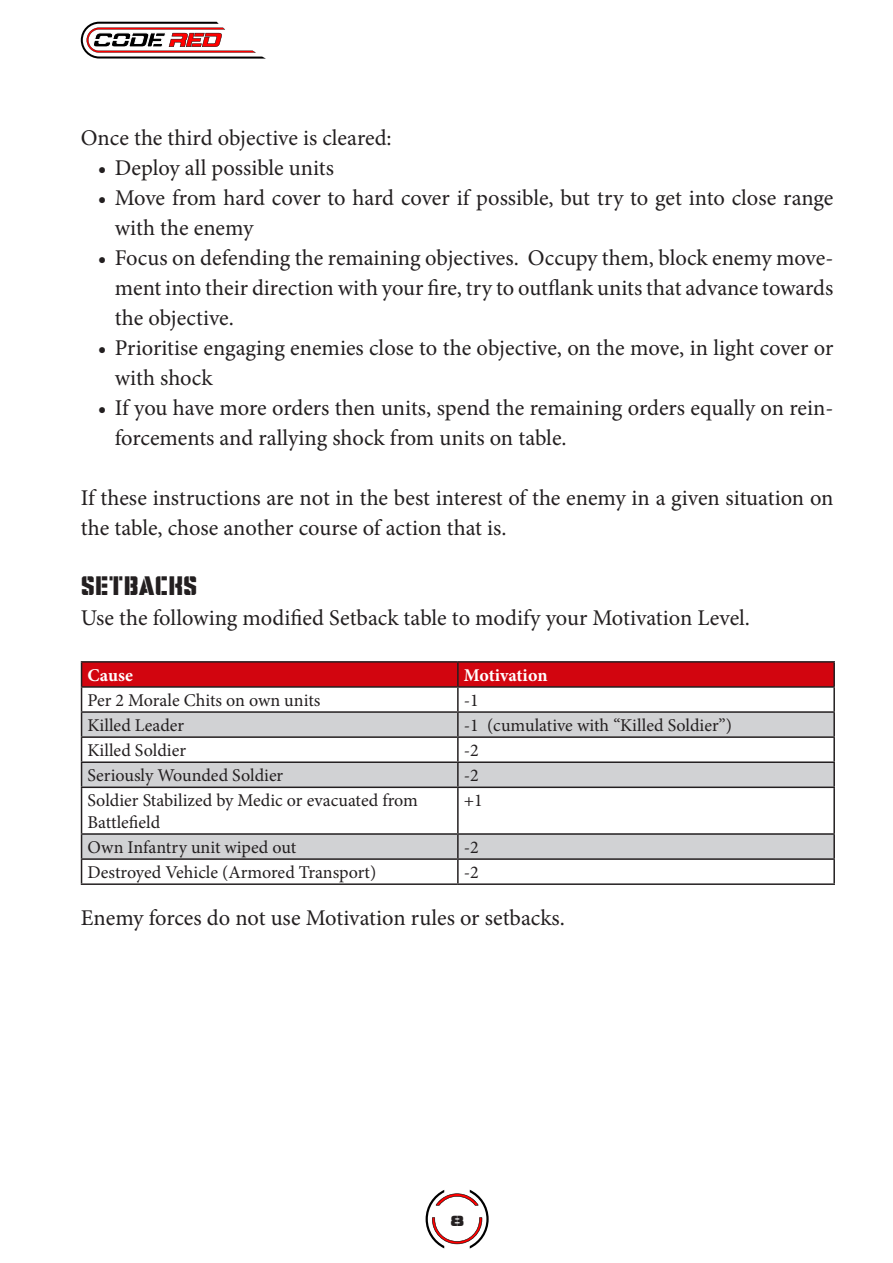
<style>
.page{position:relative;width:893px;height:1263px;background:#fff}
.page>*{position:absolute;margin:0;border:0;box-sizing:border-box;transform-origin:0 0}
.U_Ü2{font:30px "Covert Ops";color:#231f20}
.A_A1{font:22.5px/30px "Minion Pro";color:#231f20}
.Tabellen_Inhalt{font:18px/21.6px "Minion Pro";color:#231f20}
.Tabellenkopf{font:700 18px "Minion Pro";letter-spacing:-.005em;color:#fff}
.t1{font:15px "Steiner";color:#231f20}
</style>
<div class="page">
<svg style="left:426px;top:1190px;width:63px;height:58px"></svg>
<svg style="left:81px;top:22px;width:185px;height:37px"></svg>
<svg style="left:82px;top:788px;width:751px;height:70px"></svg>
<hr style="left:81px;top:661px;width:377px;height:2px;background:#231f20">
<hr style="left:458px;top:661px;width:377px;height:2px;background:#231f20">
<hr style="left:833px;top:663px;width:2px;height:23px;background:#231f20">
<hr style="left:458px;top:686px;width:377px;height:2px;background:#231f20">
<hr style="left:833px;top:688px;width:2px;height:23px;background:#231f20">
<hr style="left:458px;top:711px;width:377px;height:2px;background:#231f20">
<hr style="left:833px;top:713px;width:2px;height:23px;background:#231f20">
<hr style="left:458px;top:736px;width:377px;height:2px;background:#231f20">
<hr style="left:833px;top:738px;width:2px;height:23px;background:#231f20">
<svg style="left:81px;top:662px;width:753px;height:124px"></svg>
<hr style="left:458px;top:761px;width:377px;height:2px;background:#231f20">
<hr style="left:457px;top:763px;width:2px;height:23px;background:#231f20">
<hr style="left:833px;top:763px;width:2px;height:23px;background:#231f20">
<hr style="left:81px;top:786px;width:377px;height:2px;background:#231f20">
<hr style="left:81px;top:788px;width:1px;height:45px;background:#231f20">
<hr style="left:458px;top:786px;width:377px;height:2px;background:#231f20">
<hr style="left:457px;top:788px;width:2px;height:45px;background:#231f20">
<hr style="left:833px;top:788px;width:2px;height:45px;background:#231f20">
<hr style="left:81px;top:833px;width:377px;height:2px;background:#231f20">
<hr style="left:458px;top:833px;width:377px;height:2px;background:#231f20">
<hr style="left:457px;top:835px;width:2px;height:23px;background:#231f20">
<hr style="left:833px;top:835px;width:2px;height:23px;background:#231f20">
<hr style="left:81px;top:858px;width:377px;height:2px;background:#231f20">
<svg style="left:81px;top:835px;width:1px;height:48px"></svg>
<hr style="left:458px;top:858px;width:377px;height:2px;background:#231f20">
<hr style="left:457px;top:860px;width:2px;height:23px;background:#231f20">
<hr style="left:833px;top:860px;width:2px;height:23px;background:#231f20">
<hr style="left:81px;top:883px;width:377px;height:2px;background:#231f20">
<hr style="left:458px;top:883px;width:377px;height:2px;background:#231f20">
<p class="A_A1" style="left:81px;top:123px;width:312px">Once the third objective is cleared:</p>
<p class="A_A1" style="left:98px;top:153px;width:238px">• Deploy all possible units</p>
<p class="A_A1" style="left:115px;top:183px;width:720px;text-indent:-17px">• Move from hard cover to hard cover if possible, but try to get into close range with the enemy</p>
<p class="A_A1" style="left:115px;top:243px;width:720px;text-align:justify;text-indent:-17px">• Focus on defending the remaining objectives. Occupy them, block enemy move&shy;ment into their direction with your fire, try to outflank units that advance towards the objective.</p>
<p class="A_A1" style="left:115px;top:333px;width:720px;text-indent:-17px">• Prioritise engaging enemies close to the objective, on the move, in light cover or with shock</p>
<p class="A_A1" style="left:115px;top:393px;width:720px;text-indent:-17px">• If you have more orders then units, spend the remaining orders equally on rein&shy;forcements and rallying shock from units on table.</p>
<p class="A_A1" style="left:81px;top:483px;width:754px">If these instructions are not in the best interest of the enemy in a given situation on the table, chose another course of action that is.</p>
<p class="U_Ü2" style="left:81px;top:570px;width:118px">SETBACKS</p>
<p class="A_A1" style="left:81px;top:603px;width:671px">Use the following modified Setback table to modify your Motivation Level.</p>
<p class="Tabellenkopf" style="left:88px;top:662px;width:47px">Cause</p>
<p class="Tabellenkopf" style="left:464px;top:662px;width:85px">Motivation</p>
<p class="Tabellen_Inhalt" style="left:88px;top:690px;width:234px">Per 2 Morale Chits on own units</p>
<p class="Tabellen_Inhalt" style="left:464px;top:690px;width:17px">-1</p>
<p class="Tabellen_Inhalt" style="left:88px;top:715px;width:98px">Killed Leader</p>
<p class="Tabellen_Inhalt" style="left:464px;top:715px;width:270px">-1 (cumulative with “Killed Soldier”)</p>
<p class="Tabellen_Inhalt" style="left:88px;top:740px;width:100px">Killed Soldier</p>
<p class="Tabellen_Inhalt" style="left:464px;top:740px;width:17px">-2</p>
<p class="Tabellen_Inhalt" style="left:88px;top:765px;width:197px">Seriously Wounded Soldier</p>
<p class="Tabellen_Inhalt" style="left:464px;top:765px;width:17px">-2</p>
<p class="Tabellen_Inhalt" style="left:88px;top:790px;width:332px">Soldier Stabilized by Medic or evacuated from<br>Battlefield</p>
<p class="Tabellen_Inhalt" style="left:464px;top:790px;width:21px">+1</p>
<p class="Tabellen_Inhalt" style="left:88px;top:837px;width:210px">Own Infantry unit wiped out</p>
<p class="Tabellen_Inhalt" style="left:464px;top:837px;width:17px">-2</p>
<p class="Tabellen_Inhalt" style="left:88px;top:862px;width:290px">Destroyed Vehicle (Armored Transport)</p>
<p class="Tabellen_Inhalt" style="left:464px;top:862px;width:17px">-2</p>
<p class="A_A1" style="left:81px;top:903px;width:486px">Enemy forces do not use Motivation rules or setbacks.</p>
<p class="t1" style="left:451px;top:1211px;width:15px">8</p>
</div>
